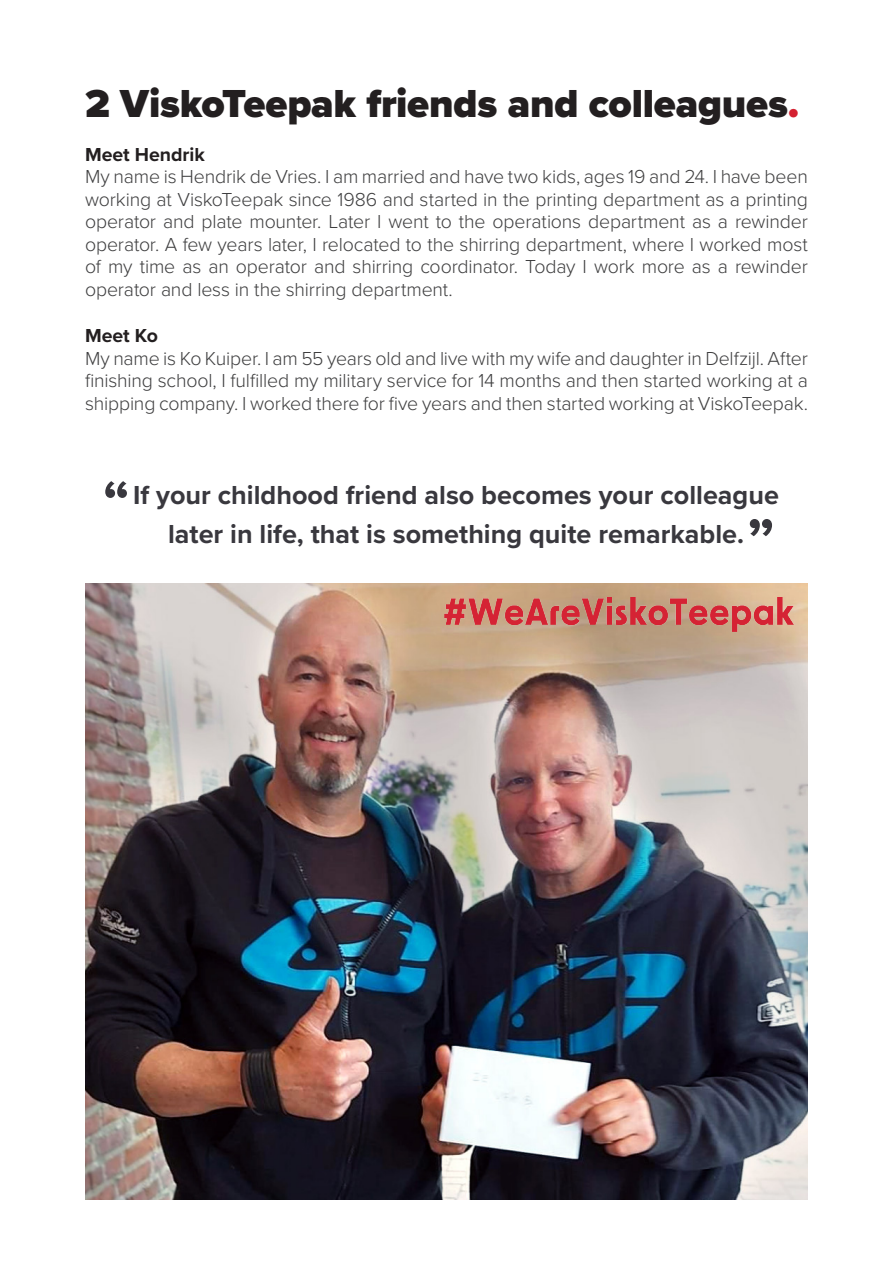
<style>
.page{position:relative;width:893px;height:1263px;background:#fff}
.page>*{position:absolute;margin:0;border:0;box-sizing:border-box;transform-origin:0 0}
.t1{font:700 60px "Proxima Nova";color:#39383e}
.t2{font:700 58.5px "Proxima Nova";color:#39383e}
.bodytext{font:900 40.5px "Proxima Nova";letter-spacing:-.005em;color:#231f20}
.t3{font:700 27px/39px "Proxima Nova";color:#39383e;text-align:center}
.bodytext-2{font:300 19.5px/22.5px "Proxima Nova";letter-spacing:-.01em;color:#3e3e3f;text-align:justify}
.sub_healdine_1{font:700 19.5px "Proxima Nova";color:#231f20}
.bodytext-3{font:700 19.5px "Proxima Nova";color:#231f20}
.s1{color:#d42131}
</style>
<div class="page">
<img style="left:85px;top:584px;width:723px;height:615px">
<img style="left:445px;top:598px;width:348px;height:33px">
<p class="bodytext" style="left:85px;top:73px;width:716px">2 ViskoTeepak friends and colleagues<span class="s1">.</span></p>
<p class="sub_healdine_1" style="left:85px;top:139px;width:121px">Meet Hendrik</p>
<p class="bodytext-2" style="left:85px;top:164px;width:724px">My name is Hendrik de Vries. I am married and have two kids, ages 19 and 24. I have been working at ViskoTeepak since 1986 and started in the printing department as a printing operator and plate mounter. Later I went to the operations department as a rewinder operator. A few years later, I relocated to the shirring department, where I worked most of my time as an operator and shirring coordinator. Today I work more as a rewinder operator and less in the shirring department.</p>
<p class="bodytext-3" style="left:85px;top:321px;width:74px">Meet Ko</p>
<p class="bodytext-2" style="left:85px;top:346px;width:724px">My name is Ko Kuiper. I am 55 years old and live with my wife and daughter in Delfzijl. After finishing school, I fulfilled my military service for 14 months and then started working at a shipping company. I worked there for five years and then started working at ViskoTeepak.</p>
<p class="t2" style="left:103px;top:458px;width:28px">“</p>
<p class="t3" style="left:133px;top:475px;width:647px">If your childhood friend also becomes your colleague later in life, that is something quite remarkable.</p>
<p class="t1" style="left:774px;top:560px;width:29px;rotate:-180deg">“</p>
</div>
